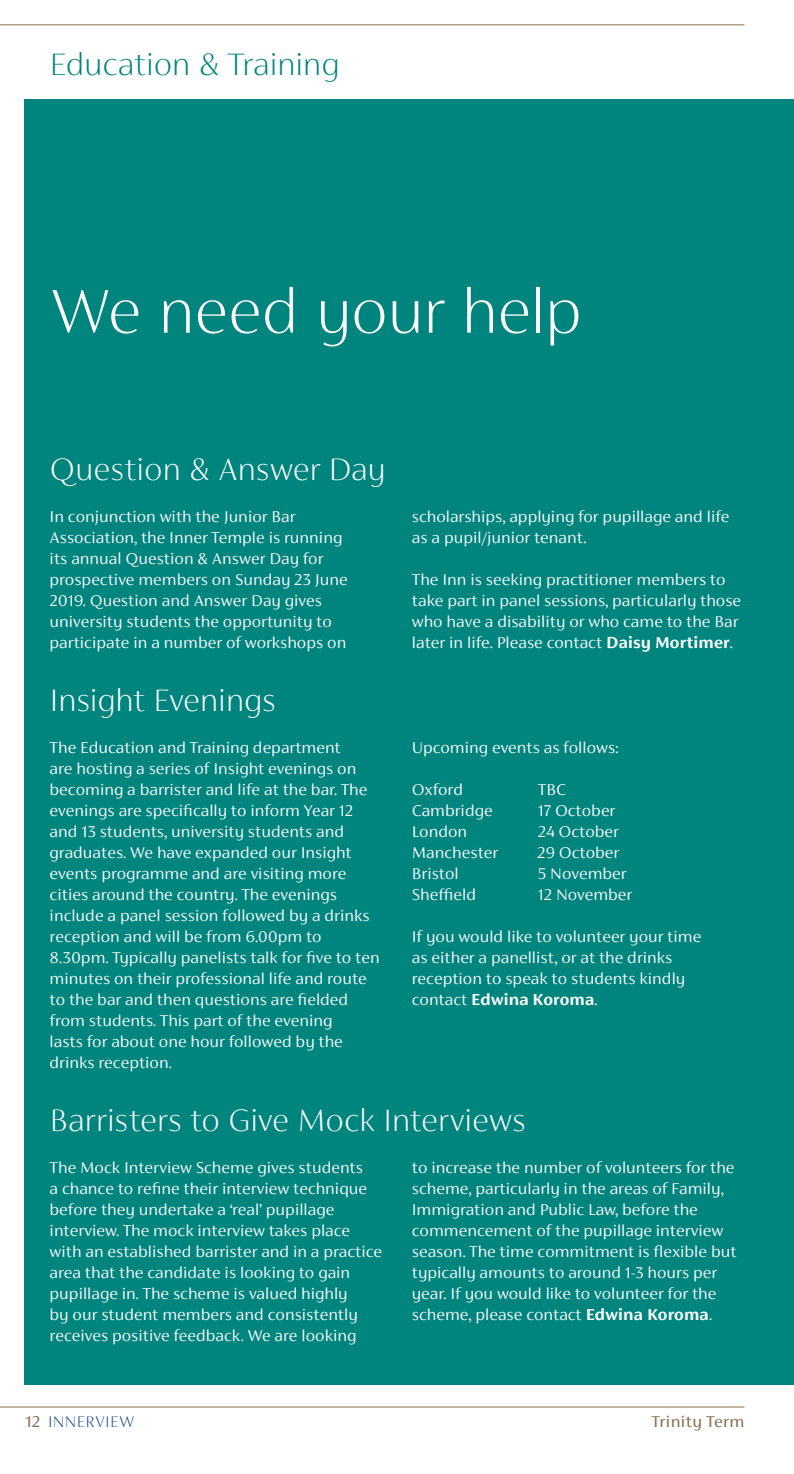
<style>
.page{position:relative;width:794px;height:1474px;background:#fff}
.page>*{position:absolute;margin:0;border:0;box-sizing:border-box;transform-origin:0 0}
.E_T_head_20_18{font:100 70px "FS Siena";letter-spacing:-.015em;color:#fff}
.E_T_head_20_18-2{font:100 35px "FS Siena";letter-spacing:-.01em;color:#fff}
.t1{font:100 35px "FS Siena";letter-spacing:-.015em;color:#00847e}
.Text_first_para_9_12{font:300 17.5px/21px "FS Siena";color:#fff}
.t2{font:100 17.5px "FS Siena";letter-spacing:.02em;color:#164194}
.t3{font:17.5px "FS Siena";letter-spacing:.02em;color:#8b7153}
.s1{font-weight:700}
.s2{font-weight:400;color:#8b7153}
</style>
<div class="page">
<hr style="left:0;top:1406px;width:744px;height:1px;background:#8b7153">
<hr style="left:0;top:24px;width:744px;height:1px;background:#8b7153">
<div style="left:25px;top:99px;width:769px;height:1285px;background:#00847e"></div>
<p class="t1" style="left:50px;top:46px;width:291px">Education &amp; Training</p>
<p class="E_T_head_20_18" style="left:50px;top:275px;width:534px">We need your help</p>
<p class="E_T_head_20_18-2" style="left:50px;top:451px;width:337px">Question &amp; Answer Day</p>
<p class="Text_first_para_9_12" style="left:50px;top:505px;width:300px">In conjunction with the Junior Bar Association, the Inner Temple is running its annual Question &amp; Answer Day for prospective members on Sunday 23 June 2019. Question and Answer Day gives university students the opportunity to participate in a number of workshops on</p>
<p class="E_T_head_20_18-2" style="left:50px;top:682px;width:228px">Insight Evenings</p>
<p class="Text_first_para_9_12" style="left:50px;top:736px;width:332px">The Education and Training department<br>are hosting a series of Insight evenings on becoming a barrister and life at the bar. The evenings are specifically to inform Year 12 and 13 students, university students and graduates. We have expanded our Insight events programme and are visiting more cities around the country. The evenings include a panel session followed by a drinks reception and will be from 6.00pm to 8.30pm. Typically panelists talk for five to ten minutes on their professional life and route to the bar and then questions are fielded from students. This part of the evening<br>lasts for about one hour followed by the drinks reception.</p>
<p class="Text_first_para_9_12" style="left:412px;top:505px;width:319px">scholarships, applying for pupillage and life as a pupil/junior tenant.</p>
<p class="Text_first_para_9_12" style="left:412px;top:568px;width:331px">The Inn is seeking practitioner members to take part in panel sessions, particularly those who have a disability or who came to the Bar later in life. Please contact <span class="s1">Daisy Mortimer</span>.</p>
<p class="Text_first_para_9_12" style="left:412px;top:736px;width:208px">Upcoming events as follows:</p>
<p class="Text_first_para_9_12" style="left:412px;top:778px;width:53px">Oxford</p>
<p class="Text_first_para_9_12" style="left:538px;top:778px;width:30px">TBC</p>
<p class="Text_first_para_9_12" style="left:412px;top:799px;width:82px">Cambridge</p>
<p class="Text_first_para_9_12" style="left:538px;top:799px;width:79px">17 October</p>
<p class="Text_first_para_9_12" style="left:412px;top:820px;width:57px">London</p>
<p class="Text_first_para_9_12" style="left:538px;top:820px;width:83px">24 October</p>
<p class="Text_first_para_9_12" style="left:412px;top:841px;width:88px">Manchester</p>
<p class="Text_first_para_9_12" style="left:537px;top:841px;width:84px">29 October</p>
<p class="Text_first_para_9_12" style="left:412px;top:862px;width:48px">Bristol</p>
<p class="Text_first_para_9_12" style="left:538px;top:862px;width:90px">5 November</p>
<p class="Text_first_para_9_12" style="left:412px;top:883px;width:66px">Sheffield</p>
<p class="Text_first_para_9_12" style="left:538px;top:883px;width:96px">12 November</p>
<p class="Text_first_para_9_12" style="left:412px;top:925px;width:291px">If you would like to volunteer your time as either a panellist, or at the drinks reception to speak to students kindly contact <span class="s1">Edwina Koroma</span>.</p>
<p class="E_T_head_20_18-2" style="left:50px;top:1102px;width:478px">Barristers to Give Mock Interviews</p>
<p class="Text_first_para_9_12" style="left:50px;top:1156px;width:334px">The Mock Interview Scheme gives students<br>a chance to refine their interview technique before they undertake a ‘real’ pupillage interview. The mock interview takes place with an established barrister and in a practice area that the candidate is looking to gain pupillage in. The scheme is valued highly<br>by our student members and consistently receives positive feedback. We are looking</p>
<p class="Text_first_para_9_12" style="left:412px;top:1156px;width:326px">to increase the number of volunteers for the scheme, particularly in the areas of Family, Immigration and Public Law, before the commencement of the pupillage interview season. The time commitment is flexible but typically amounts to around 1-3 hours per year. If you would like to volunteer for the scheme, please contact <span class="s1">Edwina Koroma</span>.</p>
<p class="t2" style="left:25px;top:1412px;width:110px"><span class="s2">12</span> INNERVIEW</p>
<p class="t3" style="left:651px;top:1412px;width:94px">Trinity Term</p>
</div>
